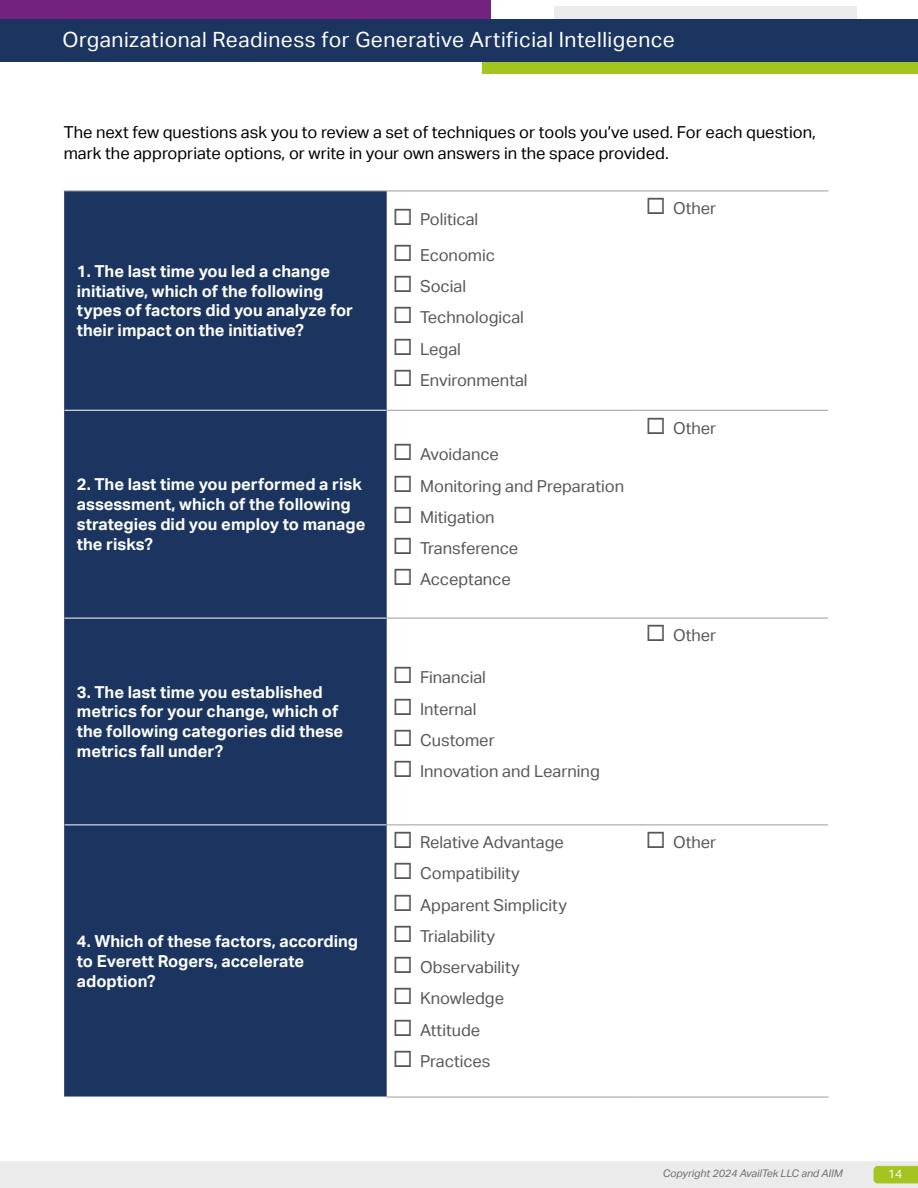
<style>
.page{position:relative;width:918px;height:1188px;background:#fff}
.page>*{position:absolute;margin:0;border:0;box-sizing:border-box;transform-origin:0 0}
.t1{font:21px "Aktiv Grotesk";letter-spacing:.025em;color:#fff}
.t2{font:700 16.5px/19.8px "Aktiv Grotesk";color:#fff}
.t3{font:16.5px "Aktiv Grotesk";color:#575756}
.t4{font:16.5px/21px "Aktiv Grotesk";color:#000}
.t5{font:12px "Aktiv Grotesk";color:#fff}
.t6{font:italic 10.5px "Aktiv Grotesk";color:#706f6f}
</style>
<div class="page">
<div style="left:554px;top:6px;width:303px;height:47px;background:#ebebeb"></div>
<div style="left:0;top:1161px;width:918px;height:27px;background:#ebebeb"></div>
<div style="left:0;top:0;width:491px;height:30px;background:#73227f"></div>
<div style="left:482px;top:56px;width:436px;height:17px;background:#a2c51f"></div>
<div style="left:0;top:19px;width:918px;height:43px;background:#1b3560"></div>
<svg style="left:874px;top:1166px;width:44px;height:17px"></svg>
<div style="left:64px;top:192px;width:323px;height:905px;background:#1b3560"></div>
<hr style="left:64px;top:191px;width:323px;height:1px;background:#9d9d9c">
<hr style="left:387px;top:191px;width:253px;height:1px;background:#9d9d9c">
<hr style="left:640px;top:191px;width:189px;height:1px;background:#9d9d9c">
<hr style="left:387px;top:410px;width:253px;height:1px;background:#9d9d9c">
<hr style="left:640px;top:410px;width:188px;height:1px;background:#9d9d9c">
<hr style="left:387px;top:618px;width:253px;height:1px;background:#9d9d9c">
<hr style="left:640px;top:618px;width:188px;height:1px;background:#9d9d9c">
<hr style="left:387px;top:825px;width:253px;height:1px;background:#9d9d9c">
<hr style="left:640px;top:825px;width:188px;height:1px;background:#9d9d9c">
<hr style="left:387px;top:1097px;width:253px;height:1px;background:#9d9d9c">
<hr style="left:640px;top:1097px;width:189px;height:1px;background:#9d9d9c">
<hr style="left:65px;top:410px;width:321px;height:1px;background:#fff">
<hr style="left:65px;top:618px;width:321px;height:1px;background:#fff">
<hr style="left:65px;top:825px;width:321px;height:1px;background:#fff">
<p class="t1" style="left:63px;top:27px;width:614px">Organizational Readiness for Generative Artificial Intelligence</p>
<p class="t4" style="left:64px;top:122px;width:753px">The next few questions ask you to review a set of techniques or tools you’ve used. For each question, mark the appropriate options, or write in your own answers in the space provided.</p>
<p class="t2" style="left:77px;top:261px;width:278px">1. The last time you led a change initiative, which of the following types of factors did you analyze for their impact on the initiative?</p>
<p class="t2" style="left:77px;top:475px;width:290px">2. The last time you performed a risk assessment, which of the following strategies did you employ to manage the risks?</p>
<p class="t2" style="left:77px;top:682px;width:268px">3. The last time you established metrics for your change, which of the following categories did these metrics fall under?</p>
<p class="t2" style="left:77px;top:931px;width:283px">4. Which of these factors, according to Everett Rogers, accelerate adoption?</p>
<p class="t3" style="left:393px;top:210px;width:87px">◻ Political</p>
<p class="t3" style="left:393px;top:245px;width:104px">◻ Economic</p>
<p class="t3" style="left:393px;top:277px;width:75px">◻ Social</p>
<p class="t3" style="left:393px;top:308px;width:133px">◻ Technological</p>
<p class="t3" style="left:393px;top:339px;width:70px">◻ Legal</p>
<p class="t3" style="left:393px;top:370px;width:136px">◻ Environmental</p>
<p class="t3" style="left:393px;top:445px;width:108px">◻ Avoidance</p>
<p class="t3" style="left:393px;top:476px;width:233px">◻ Monitoring and Preparation</p>
<p class="t3" style="left:393px;top:507px;width:103px">◻ Mitigation</p>
<p class="t3" style="left:393px;top:539px;width:127px">◻ Transference</p>
<p class="t3" style="left:393px;top:570px;width:120px">◻ Acceptance</p>
<p class="t3" style="left:393px;top:668px;width:95px">◻ Financial</p>
<p class="t3" style="left:393px;top:699px;width:85px">◻ Internal</p>
<p class="t3" style="left:393px;top:730px;width:104px">◻ Customer</p>
<p class="t3" style="left:393px;top:762px;width:209px">◻ Innovation and Learning</p>
<p class="t3" style="left:393px;top:833px;width:173px">◻ Relative Advantage</p>
<p class="t3" style="left:393px;top:864px;width:129px">◻ Compatibility</p>
<p class="t3" style="left:393px;top:895px;width:176px">◻ Apparent Simplicity</p>
<p class="t3" style="left:393px;top:927px;width:104px">◻ Trialability</p>
<p class="t3" style="left:393px;top:958px;width:129px">◻ Observability</p>
<p class="t3" style="left:393px;top:989px;width:113px">◻ Knowledge</p>
<p class="t3" style="left:393px;top:1020px;width:89px">◻ Attitude</p>
<p class="t3" style="left:393px;top:1052px;width:99px">◻ Practices</p>
<p class="t3" style="left:646px;top:199px;width:72px">◻ Other</p>
<p class="t3" style="left:646px;top:418px;width:72px">◻ Other</p>
<p class="t3" style="left:646px;top:626px;width:72px">◻ Other</p>
<p class="t3" style="left:646px;top:833px;width:72px">◻ Other</p>
<p class="t6" style="left:663px;top:1167px;width:181px">Copyright 2024 AvailTek LLC and AIIM</p>
<p class="t5" style="left:888px;top:1167px;width:16px">14</p>
</div>
